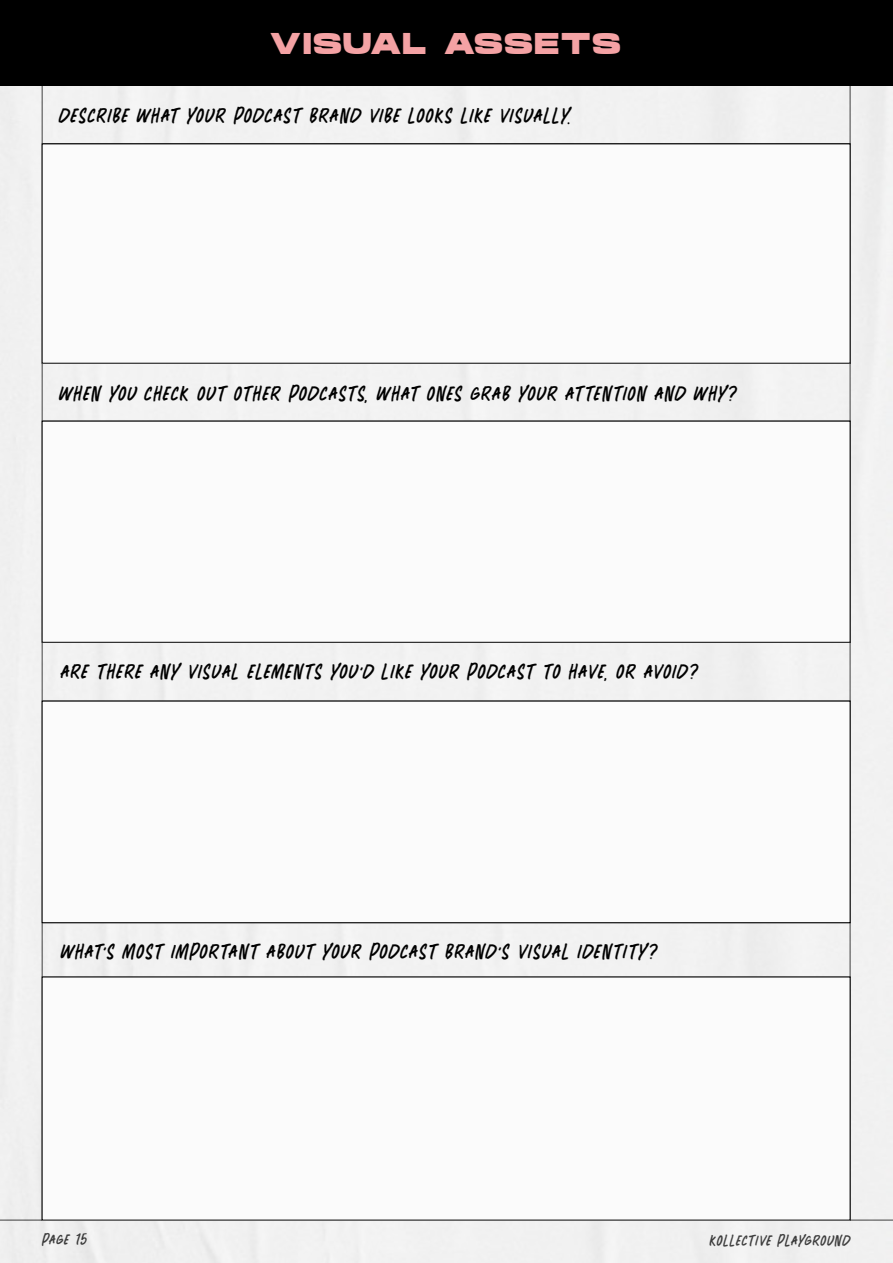
<style>
.page{position:relative;width:893px;height:1263px;background:#fff}
.page>*{position:absolute;margin:0;border:0;box-sizing:border-box;transform-origin:0 0}
.t1{font:700 30px "Hanson";letter-spacing:.04em;color:#f4a2a4}
.t2{font:22.5px "ANTISOCIAL Regular";letter-spacing:.05em;color:#000}
.t3{font:16.5px "ANTISOCIAL Regular";letter-spacing:.05em;color:#000}
</style>
<div class="page">
<div style="left:0;top:86px;width:893px;height:1177px;background:#f1f1f1"></div>
<hr style="left:0;top:85px;width:893px;height:1px;background:#000">
<div style="left:0;top:0;width:893px;height:85px;background:#000"></div>
<div style="left:42px;top:144px;width:808px;height:219px;background:#fbfbfb"></div>
<div style="left:42px;top:421px;width:808px;height:221px;background:#fbfbfb"></div>
<div style="left:42px;top:421px;width:808px;height:222px;border:1px solid #000"></div>
<div style="left:42px;top:701px;width:808px;height:222px;background:#fbfbfb"></div>
<div style="left:42px;top:701px;width:808px;height:222px;border:1px solid #000"></div>
<div style="left:42px;top:977px;width:808px;height:243px;background:#fbfbfb"></div>
<h1 class="t1" style="left:270px;top:26px;width:352px">VISUAL ASSETS</h1>
<p class="t2" style="left:60px;top:105px;width:514px">DESCRIBE WHAT YOUR PODCAST BRAND VIBE LOOKS LIKE VISUALLY.</p>
<p class="t2" style="left:60px;top:383px;width:679px">WHEN YOU CHECK OUT OTHER PODCASTS, WHAT ONES GRAB YOUR ATTENTION AND WHY?</p>
<p class="t2" style="left:61px;top:662px;width:638px">ARE THERE ANY VISUAL ELEMENTS YOU’D LIKE YOUR PODCAST TO HAVE, OR AVOID?</p>
<p class="t2" style="left:61px;top:941px;width:598px">WHAT’S MOST IMPORTANT ABOUT YOUR PODCAST BRAND’S VISUAL IDENTITY?</p>
<p class="t3" style="left:43px;top:1232px;width:46px">PAGE 15</p>
<p class="t3" style="left:710px;top:1233px;width:142px">KOLLECTIVE PLAYGROUND</p>
</div>
